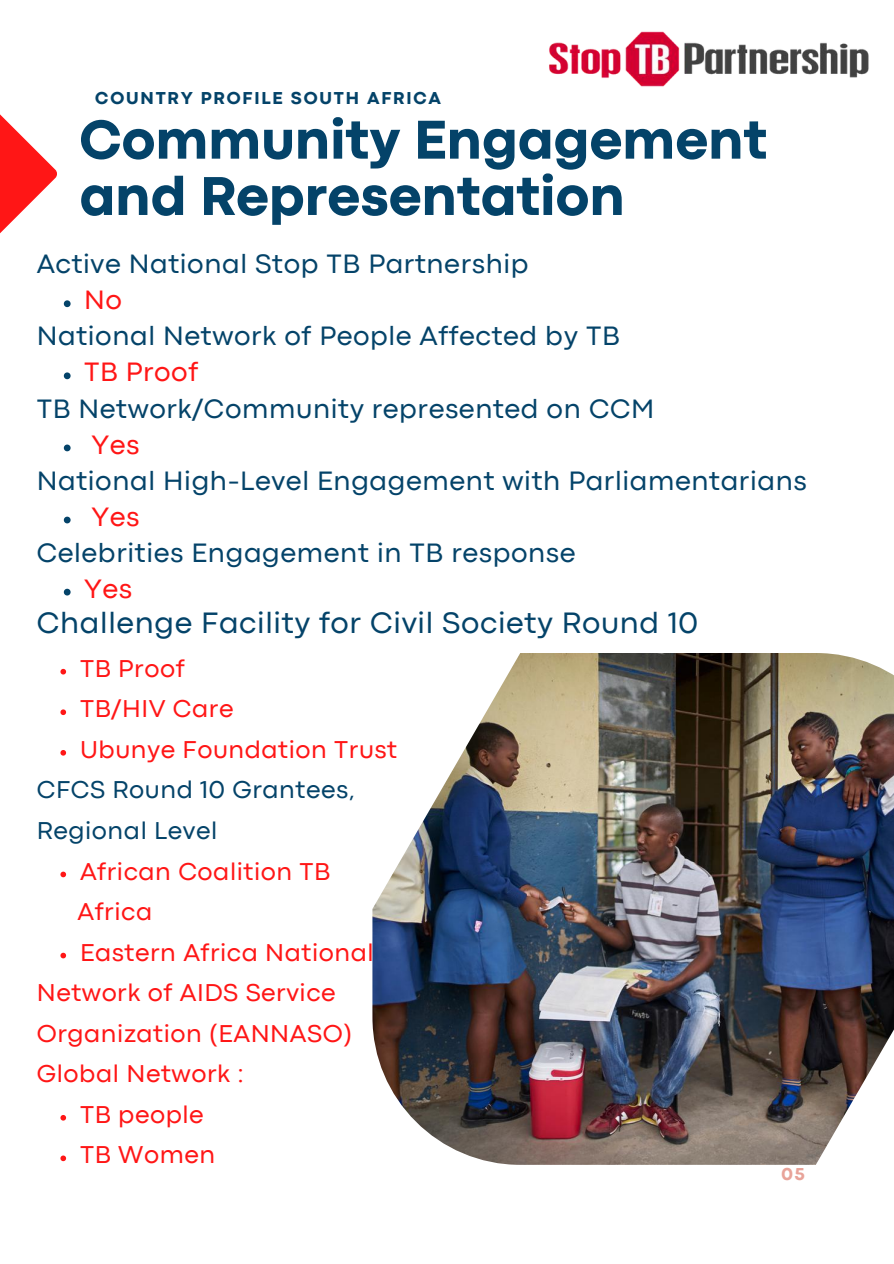
<style>
.page{position:relative;width:894px;height:1264px;background:#fff}
.page>*{position:absolute;margin:0;border:0;box-sizing:border-box;transform-origin:0 0}
.t1{font:800 57px/56.2px "Codec Pro";color:#044369}
.t2{font:30.75px "Codec Pro";letter-spacing:.02em;color:#044369}
.t3{font:27.75px "Codec Pro";letter-spacing:.02em;color:#044369}
.t4{font:27.75px "Codec Pro";letter-spacing:.02em;color:#ff1616}
.t5{font:25.5px/40.5px "Codec Pro";letter-spacing:.02em;color:#ff1616}
.t6{font:25.5px/40.5px "Codec Pro";letter-spacing:.02em;color:#044369}
.t7{font:800 18px "Codec Pro";letter-spacing:.1em;color:#044369}
.t8{font:800 18px "Codec Pro";color:#e8a399}
</style>
<div class="page">
<svg style="left:0;top:114px;width:57px;height:120px"></svg>
<img style="left:372px;top:653px;width:521px;height:511px">
<img style="left:549px;top:31px;width:320px;height:56px">
<svg style="left:64px;top:300px;width:7px;height:7px"></svg>
<svg style="left:64px;top:372px;width:7px;height:7px"></svg>
<svg style="left:64px;top:444px;width:7px;height:7px"></svg>
<svg style="left:64px;top:516px;width:7px;height:7px"></svg>
<svg style="left:64px;top:588px;width:7px;height:7px"></svg>
<svg style="left:60px;top:669px;width:6px;height:5px"></svg>
<svg style="left:60px;top:709px;width:6px;height:6px"></svg>
<svg style="left:60px;top:750px;width:6px;height:5px"></svg>
<svg style="left:60px;top:871px;width:6px;height:6px"></svg>
<svg style="left:60px;top:952px;width:6px;height:6px"></svg>
<svg style="left:60px;top:1115px;width:6px;height:5px"></svg>
<svg style="left:60px;top:1155px;width:6px;height:6px"></svg>
<p class="t7" style="left:95px;top:92px;width:347px">COUNTRY PROFILE SOUTH AFRICA</p>
<h1 class="t1" style="left:79px;top:116px;width:689px">Community Engagement and Representation</h1>
<p class="t3" style="left:37px;top:254px;width:493px">Active National Stop TB Partnership</p>
<p class="t4" style="left:84px;top:290px;width:39px">No</p>
<p class="t3" style="left:37px;top:326px;width:584px">National Network of People Affected by TB</p>
<p class="t4" style="left:84px;top:362px;width:116px">TB Proof</p>
<p class="t3" style="left:37px;top:398px;width:618px">TB Network/Community represented on CCM</p>
<p class="t4" style="left:91px;top:434px;width:50px">Yes</p>
<p class="t3" style="left:37px;top:470px;width:771px">National High-Level Engagement with Parliamentarians</p>
<p class="t4" style="left:91px;top:506px;width:50px">Yes</p>
<p class="t3" style="left:37px;top:542px;width:540px">Celebrities Engagement in TB response</p>
<p class="t4" style="left:84px;top:578px;width:50px">Yes</p>
<p class="t2" style="left:37px;top:611px;width:662px">Challenge Facility for Civil Society Round 10</p>
<p class="t5" style="left:80px;top:650px;width:318px">TB Proof<br>TB/HIV Care<br>Ubunye Foundation Trust</p>
<p class="t6" style="left:37px;top:771px;width:319px">CFCS Round 10 Grantees,<br>Regional Level</p>
<p class="t5" style="left:80px;top:852px;width:252px">African Coalition TB</p>
<p class="t5" style="left:77px;top:893px;width:76px">Africa</p>
<p class="t5" style="left:80px;top:933px;width:295px">Eastern Africa National</p>
<p class="t5" style="left:37px;top:974px;width:316px">Network of AIDS Service<br>Organization (EANNASO)<br>Global Network :</p>
<p class="t5" style="left:80px;top:1095px;width:137px">TB people<br>TB Women</p>
<p class="t8" style="left:781px;top:1167px;width:25px">05</p>
</div>
